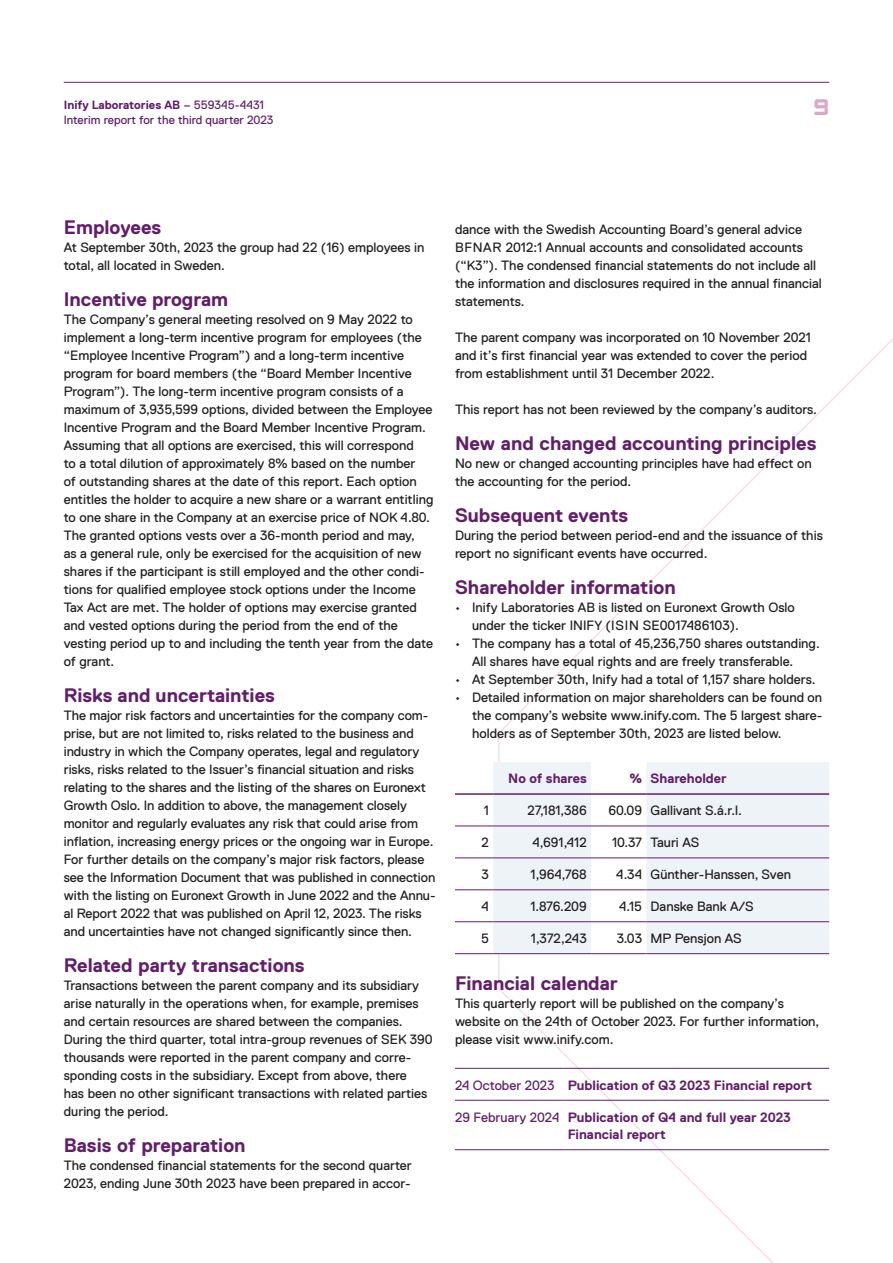
<style>
.page{position:relative;width:893px;height:1263px;background:#fff}
.page>*{position:absolute;margin:0;border:0;box-sizing:border-box;transform-origin:0 0}
.t1{font:21px "Inify Numerals";color:#d9a9c7}
.P_-_vänsterjusterat{font:700 19.5px "Replica";color:#611f69}
.P_-_vänsterjusterat-2{font:13.5px/18px "Replica";color:#231f20}
.P_-_vänsterjusterat-3{font:700 13.5px/17.5px "Replica";color:#611f69}
.P_-_vänsterjusterat-4{font:13.5px "Replica";color:#611f69}
.t2{font:12px "Replica";color:#611f69}
.t3{font:700 12px "Replica";color:#611f69}
.s1{font-weight:400}
</style>
<div class="page">
<svg style="left:497px;top:81px;width:396px;height:1182px"></svg>
<hr style="left:64px;top:82px;width:765px;height:1px;background:#611f69">
<svg style="left:493px;top:762px;width:336px;height:191px;fill:#eef3f7"></svg>
<hr style="left:455px;top:793px;width:38px;height:2px;background:#611f69">
<hr style="left:493px;top:793px;width:98px;height:2px;background:#611f69">
<hr style="left:591px;top:793px;width:55px;height:2px;background:#611f69">
<hr style="left:646px;top:793px;width:183px;height:2px;background:#611f69">
<hr style="left:455px;top:826px;width:38px;height:1px;background:#611f69">
<hr style="left:493px;top:826px;width:98px;height:1px;background:#611f69">
<hr style="left:591px;top:826px;width:55px;height:1px;background:#611f69">
<hr style="left:646px;top:826px;width:183px;height:1px;background:#611f69">
<hr style="left:455px;top:858px;width:38px;height:1px;background:#611f69">
<hr style="left:493px;top:858px;width:98px;height:1px;background:#611f69">
<hr style="left:591px;top:858px;width:55px;height:1px;background:#611f69">
<hr style="left:646px;top:858px;width:183px;height:1px;background:#611f69">
<hr style="left:455px;top:889px;width:38px;height:1px;background:#611f69">
<hr style="left:493px;top:889px;width:98px;height:1px;background:#611f69">
<hr style="left:591px;top:889px;width:55px;height:1px;background:#611f69">
<hr style="left:646px;top:889px;width:183px;height:1px;background:#611f69">
<hr style="left:455px;top:921px;width:38px;height:1px;background:#611f69">
<hr style="left:493px;top:921px;width:98px;height:1px;background:#611f69">
<hr style="left:591px;top:921px;width:55px;height:1px;background:#611f69">
<hr style="left:646px;top:921px;width:183px;height:1px;background:#611f69">
<hr style="left:455px;top:953px;width:38px;height:1px;background:#611f69">
<hr style="left:493px;top:953px;width:98px;height:1px;background:#611f69">
<hr style="left:591px;top:953px;width:55px;height:1px;background:#611f69">
<hr style="left:646px;top:953px;width:183px;height:1px;background:#611f69">
<hr style="left:455px;top:1068px;width:108px;height:1px;background:#611f69">
<hr style="left:563px;top:1068px;width:266px;height:1px;background:#611f69">
<hr style="left:455px;top:1100px;width:108px;height:1px;background:#611f69">
<hr style="left:563px;top:1100px;width:266px;height:1px;background:#611f69">
<hr style="left:455px;top:1149px;width:108px;height:1px;background:#611f69">
<hr style="left:563px;top:1149px;width:266px;height:1px;background:#611f69">
<p class="t3" style="left:64px;top:98px;width:202px">Inify Laboratories AB <span class="s1">– 559345-4431</span></p>
<h1 class="t1" style="left:813px;top:99px;width:17px">9</h1>
<p class="t2" style="left:64px;top:113px;width:211px">Interim report for the third quarter 2023</p>
<h2 class="P_-_vänsterjusterat" style="left:64px;top:216px;width:99px">Employees</h2>
<p class="P_-_vänsterjusterat-2" style="left:64px;top:238px;width:362px">At September 30th, 2023 the group had 22 (16) employees in total, all located in Sweden.</p>
<p class="P_-_vänsterjusterat" style="left:64px;top:288px;width:166px">Incentive program</p>
<p class="P_-_vänsterjusterat-2" style="left:64px;top:310px;width:371px">The Company’s general meeting resolved on 9 May 2022 to implement a long-term incentive program for employees (the “Employee Incentive Program”) and a long-term incentive program for board members (the “Board Member Incentive Program”). The long-term incentive program consists of a maximum of 3,935,599 options, divided between the Employee Incentive Program and the Board Member Incentive Program.<br>Assuming that all options are exercised, this will correspond<br>to a total dilution of approximately 8% based on the number<br>of outstanding shares at the date of this report. Each option entitles the holder to acquire a new share or a warrant entitling to one share in the Company at an exercise price of NOK 4.80.<br>The granted options vests over a 36-month period and may,<br>as a general rule, only be exercised for the acquisition of new shares if the participant is still employed and the other condi&shy;tions for qualified employee stock options under the Income Tax Act are met. The holder of options may exercise granted and vested options during the period from the end of the vesting period up to and including the tenth year from the date of grant.</p>
<p class="P_-_vänsterjusterat" style="left:64px;top:684px;width:213px">Risks and uncertainties</p>
<p class="P_-_vänsterjusterat-2" style="left:64px;top:706px;width:373px">The major risk factors and uncertainties for the company com&shy;prise, but are not limited to, risks related to the business and industry in which the Company operates, legal and regulatory risks, risks related to the Issuer’s financial situation and risks relating to the shares and the listing of the shares on Euronext Growth Oslo. In addition to above, the management closely monitor and regularly evaluates any risk that could arise from inflation, increasing energy prices or the ongoing war in Europe.<br>For further details on the company’s major risk factors, please see the Information Document that was published in connection with the listing on Euronext Growth in June 2022 and the Annu&shy;al Report 2022 that was published on April 12, 2023. The risks and uncertainties have not changed significantly since then.</p>
<h2 class="P_-_vänsterjusterat" style="left:64px;top:954px;width:242px">Related party transactions</h2>
<p class="P_-_vänsterjusterat-2" style="left:64px;top:976px;width:370px">Transactions between the parent company and its subsidiary arise naturally in the operations when, for example, premises and certain resources are shared between the companies.<br>During the third quarter, total intra-group revenues of SEK 390 thousands were reported in the parent company and corre&shy;sponding costs in the subsidiary. Except from above, there<br>has been no other significant transactions with related parties during the period.</p>
<h2 class="P_-_vänsterjusterat" style="left:64px;top:1134px;width:183px">Basis of preparation</h2>
<p class="P_-_vänsterjusterat-2" style="left:64px;top:1156px;width:350px">The condensed financial statements for the second quarter<br>2023, ending June 30th 2023 have been prepared in accor-</p>
<p class="P_-_vänsterjusterat-2" style="left:455px;top:220px;width:368px">dance with the Swedish Accounting Board’s general advice BFNAR 2012:1 Annual accounts and consolidated accounts (“K3”). The condensed financial statements do not include all the information and disclosures required in the annual financial statements.</p>
<p class="P_-_vänsterjusterat-2" style="left:455px;top:328px;width:357px">The parent company was incorporated on 10 November 2021 and it’s first financial year was extended to cover the period from establishment until 31 December 2022.</p>
<p class="P_-_vänsterjusterat-2" style="left:455px;top:400px;width:364px">This report has not been reviewed by the company’s auditors.</p>
<h2 class="P_-_vänsterjusterat" style="left:455px;top:432px;width:363px">New and changed accounting principles</h2>
<p class="P_-_vänsterjusterat-2" style="left:455px;top:454px;width:358px">No new or changed accounting principles have had effect on the accounting for the period.</p>
<p class="P_-_vänsterjusterat" style="left:455px;top:504px;width:175px">Subsequent events</p>
<p class="P_-_vänsterjusterat-2" style="left:455px;top:526px;width:369px">During the period between period-end and the issuance of this report no significant events have occurred.</p>
<h2 class="P_-_vänsterjusterat" style="left:455px;top:576px;width:222px">Shareholder information</h2>
<p class="P_-_vänsterjusterat-2" style="left:472px;top:598px;width:324px;text-indent:-17px">• Inify Laboratories AB is listed on Euronext Growth Oslo under the ticker INIFY (ISIN SE0017486103).</p>
<p class="P_-_vänsterjusterat-2" style="left:472px;top:634px;width:349px;text-indent:-17px">• The company has a total of 45,236,750 shares outstanding.<br>All shares have equal rights and are freely transferable.</p>
<p class="P_-_vänsterjusterat-2" style="left:455px;top:670px;width:362px">• At September 30th, Inify had a total of 1,157 share holders.</p>
<p class="P_-_vänsterjusterat-2" style="left:472px;top:688px;width:352px;text-align:justify;text-indent:-17px">• Detailed information on major shareholders can be found on the company’s website www.inify.com. The 5 largest share&shy;holders as of September 30th, 2023 are listed below.</p>
<p class="P_-_vänsterjusterat-3" style="left:508px;top:770px;width:80px">No of shares</p>
<p class="P_-_vänsterjusterat-3" style="left:629px;top:770px;width:14px">%</p>
<p class="P_-_vänsterjusterat-3" style="left:651px;top:770px;width:78px">Shareholder</p>
<p class="P_-_vänsterjusterat-2" style="left:484px;top:802px;width:7px">1</p>
<p class="P_-_vänsterjusterat-2" style="left:528px;top:802px;width:61px">27,181,386</p>
<p class="P_-_vänsterjusterat-2" style="left:608px;top:802px;width:35px">60.09</p>
<p class="P_-_vänsterjusterat-2" style="left:651px;top:802px;width:93px">Gallivant S.á.r.l.</p>
<p class="P_-_vänsterjusterat-2" style="left:482px;top:834px;width:9px">2</p>
<p class="P_-_vänsterjusterat-2" style="left:533px;top:834px;width:56px">4,691,412</p>
<p class="P_-_vänsterjusterat-2" style="left:612px;top:834px;width:31px">10.37</p>
<p class="P_-_vänsterjusterat-2" style="left:651px;top:834px;width:50px">Tauri AS</p>
<p class="P_-_vänsterjusterat-2" style="left:482px;top:865px;width:9px">3</p>
<p class="P_-_vänsterjusterat-2" style="left:531px;top:865px;width:58px">1,964,768</p>
<p class="P_-_vänsterjusterat-2" style="left:616px;top:865px;width:27px">4.34</p>
<p class="P_-_vänsterjusterat-2" style="left:651px;top:865px;width:142px">Günther-Hanssen, Sven</p>
<p class="P_-_vänsterjusterat-2" style="left:482px;top:897px;width:9px">4</p>
<p class="P_-_vänsterjusterat-2" style="left:530px;top:897px;width:58px">1.876.209</p>
<p class="P_-_vänsterjusterat-2" style="left:619px;top:897px;width:25px">4.15</p>
<p class="P_-_vänsterjusterat-2" style="left:651px;top:897px;width:105px">Danske Bank A/S</p>
<p class="P_-_vänsterjusterat-2" style="left:481px;top:929px;width:9px">5</p>
<p class="P_-_vänsterjusterat-2" style="left:531px;top:929px;width:57px">1,372,243</p>
<p class="P_-_vänsterjusterat-2" style="left:617px;top:929px;width:27px">3.03</p>
<p class="P_-_vänsterjusterat-2" style="left:651px;top:929px;width:93px">MP Pensjon AS</p>
<h2 class="P_-_vänsterjusterat" style="left:455px;top:972px;width:164px">Financial calendar</h2>
<p class="P_-_vänsterjusterat-2" style="left:455px;top:994px;width:366px">This quarterly report will be published on the company’s website on the 24th of October 2023. For further information, please visit www.inify.com.</p>
<p class="P_-_vänsterjusterat-4" style="left:455px;top:1077px;width:101px">24 October 2023</p>
<p class="P_-_vänsterjusterat-3" style="left:568px;top:1076px;width:246px">Publication of Q3 2023 Financial report</p>
<p class="P_-_vänsterjusterat-4" style="left:455px;top:1109px;width:106px">29 February 2024</p>
<p class="P_-_vänsterjusterat-3" style="left:568px;top:1108px;width:225px">Publication of Q4 and full year 2023<br>Financial report</p>
</div>
